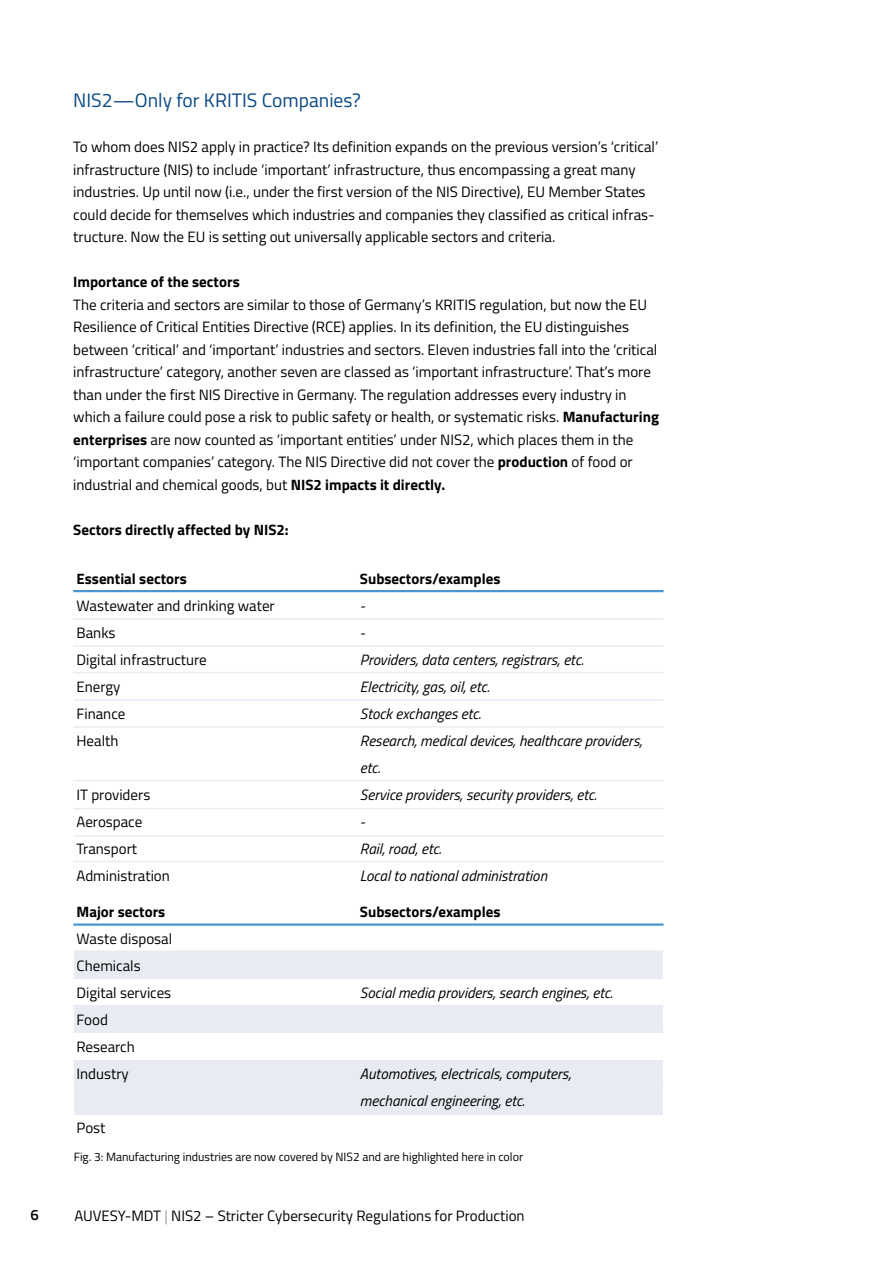
<style>
.page{position:relative;width:893px;height:1263px;background:#fff}
.page>*{position:absolute;margin:0;border:0;box-sizing:border-box;transform-origin:0 0}
.t1{font:19.5px "Titillium Web";color:#0b4982}
.t2{font:15px/27px "Titillium Web";color:#000}
.t3{font:italic 15px/27px "Titillium Web";color:#000}
.t4{font:700 15px "Titillium Web";color:#000}
.t5{font:600 15px "Titillium Web";color:#020203}
.t6{font:12px "Titillium Web";color:#000}
.s1{font-weight:700}
.s2{color:#9d9d9c}
</style>
<div class="page">
<div style="left:74px;top:951px;width:589px;height:27px;background:#e8ebf2"></div>
<div style="left:74px;top:1006px;width:589px;height:27px;background:#e8ebf2"></div>
<div style="left:74px;top:1060px;width:589px;height:55px;background:#e8ebf2"></div>
<hr style="left:73px;top:590px;width:591px;height:2px;background:#4a96d2">
<hr style="left:73px;top:618px;width:591px;height:1px;background:#e8ebf2">
<hr style="left:73px;top:645px;width:591px;height:2px;background:#e8ebf2">
<hr style="left:73px;top:672px;width:591px;height:1px;background:#e8ebf2">
<hr style="left:73px;top:699px;width:591px;height:2px;background:#e8ebf2">
<hr style="left:73px;top:726px;width:591px;height:2px;background:#e8ebf2">
<hr style="left:73px;top:780px;width:591px;height:1px;background:#e8ebf2">
<hr style="left:73px;top:808px;width:591px;height:1px;background:#e8ebf2">
<hr style="left:73px;top:835px;width:591px;height:2px;background:#e8ebf2">
<hr style="left:73px;top:861px;width:591px;height:1px;background:#e8ebf2">
<hr style="left:73px;top:950px;width:591px;height:2px;background:#e8ebf2">
<hr style="left:73px;top:978px;width:591px;height:1px;background:#e8ebf2">
<hr style="left:73px;top:1006px;width:591px;height:1px;background:#e8ebf2">
<hr style="left:73px;top:1031px;width:591px;height:2px;background:#e8ebf2">
<hr style="left:73px;top:1060px;width:591px;height:1px;background:#e8ebf2">
<hr style="left:73px;top:1086px;width:591px;height:2px;background:#e8ebf2">
<hr style="left:73px;top:923px;width:591px;height:3px;background:#4a96d2">
<h1 class="t1" style="left:73px;top:93px;width:289px">NIS2—Only for KRITIS Companies?</h1>
<p class="t2" style="left:73px;top:137px;width:586px;line-height:22.5px">To whom does NIS2 apply in practice? Its definition expands on the previous version’s ‘critical’ infrastructure (NIS) to include ‘important’ infrastructure, thus encompassing a great many industries. Up until now (i.e., under the first version of the NIS Directive), EU Member States could decide for themselves which industries and companies they classified as critical infras&shy;tructure. Now the EU is setting out universally applicable sectors and criteria.</p>
<p class="t4" style="left:73px;top:276px;width:168px">Importance of the sectors</p>
<p class="t2" style="left:73px;top:295px;width:587px;line-height:22.5px">The criteria and sectors are similar to those of Germany’s KRITIS regulation, but now the EU Resilience of Critical Entities Directive (RCE) applies. In its definition, the EU distinguishes between ‘critical’ and ‘important’ industries and sectors. Eleven industries fall into the ‘critical infrastructure’ category, another seven are classed as ‘important infrastructure’. That’s more than under the first NIS Directive in Germany. The regulation addresses every industry in which a failure could pose a risk to public safety or health, or systematic risks. <span class="s1">Manufacturing enterprises</span> are now counted as ‘important entities’ under NIS2, which places them in the ‘important companies’ category. The NIS Directive did not cover the <span class="s1">production</span> of food or industrial and chemical goods, but <span class="s1">NIS2 impacts it directly.</span></p>
<p class="t4" style="left:73px;top:524px;width:217px">Sectors directly affected by NIS2:</p>
<p class="t4" style="left:77px;top:573px;width:112px">Essential sectors</p>
<p class="t2" style="left:77px;top:593px;width:200px">Wastewater and drinking water<br>Banks<br>Digital infrastructure<br>Energy<br>Finance<br>Health</p>
<p class="t2" style="left:77px;top:782px;width:95px">IT providers<br>Aerospace<br>Transport<br>Administration</p>
<p class="t4" style="left:77px;top:906px;width:90px">Major sectors</p>
<p class="t2" style="left:77px;top:926px;width:97px">Waste disposal<br>Chemicals<br>Digital services<br>Food<br>Research<br>Industry</p>
<p class="t2" style="left:77px;top:1115px;width:30px">Post</p>
<p class="t4" style="left:360px;top:573px;width:142px">Subsectors/examples</p>
<p class="t3" style="left:360px;top:593px;width:284px">-<br>-<br>Providers, data centers, registrars, etc.<br>Electricity, gas, oil, etc.<br>Stock exchanges etc.<br>Research, medical devices, healthcare providers, etc.<br>Service providers, security providers, etc.<br>-<br>Rail, road, etc.<br>Local to national administration</p>
<p class="t4" style="left:360px;top:906px;width:142px">Subsectors/examples</p>
<p class="t3" style="left:360px;top:980px;width:254px">Social media providers, search engines, etc.</p>
<p class="t3" style="left:360px;top:1061px;width:213px">Automotives, electricals, computers, mechanical engineering, etc.</p>
<p class="t6" style="left:74px;top:1152px;width:451px">Fig. 3: Manufacturing industries are now covered by NIS2 and are highlighted here in color</p>
<p class="t5" style="left:31px;top:1210px;width:10px">6</p>
<p class="t2" style="left:74px;top:1204px;width:452px">AUVESY-MDT <span class="s2">|</span> NIS2 – Stricter Cybersecurity Regulations for Production</p>
</div>
